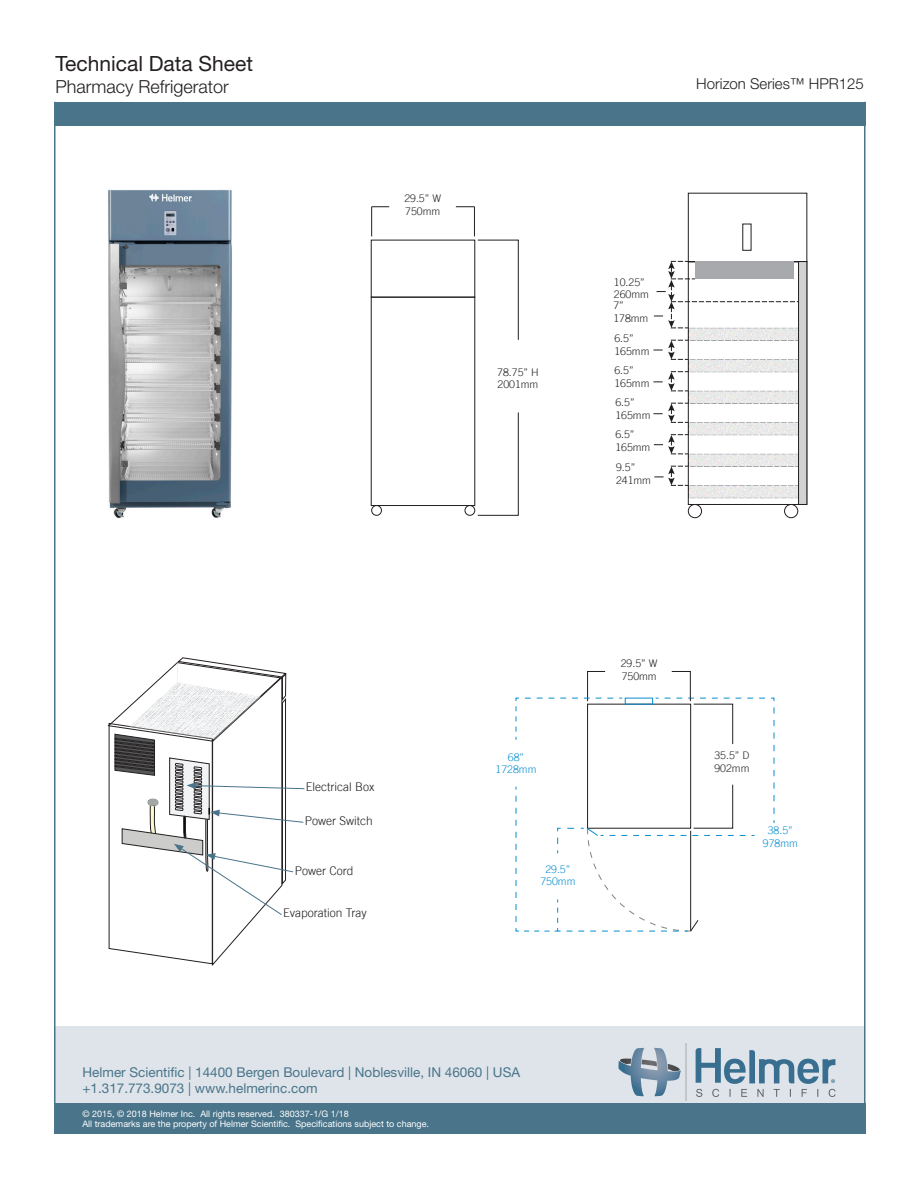
<style>
.page{position:relative;width:918px;height:1188px;background:#fff}
.page>*{position:absolute;margin:0;border:0;box-sizing:border-box;transform-origin:0 0}
.Title_1_Page2{font:21px "Helvetica Neue LT Std";color:#231f20}
.Sub-Title_2{font:300 18px "Helvetica Neue LT Std";color:#231f20}
.Sub-Title_4{font:300 15px "Helvetica Neue LT Std";color:#231f20}
.Footer_Address{font:13.5px "Helvetica Neue LT Std";color:#49748a}
.t1{font:300 12px "Trade Gothic";color:#231f20}
.t2{font:300 10.5px "Trade Gothic";color:#231f20}
.t3{font:300 10.5px "Trade Gothic";color:#088ecf}
.Footer_Legal{font:9px "Helvetica Neue LT Std";color:#fff}
</style>
<div class="page">
<svg style="left:516px;top:671px;width:259px;height:261px"></svg>
<div style="left:54px;top:1027px;width:810px;height:78px;background:#dee4ea"></div>
<div style="left:54px;top:1104px;width:812px;height:30px;background:#49748a"></div>
<svg style="left:618px;top:1048px;width:63px;height:48px"></svg>
<svg style="left:696px;top:1048px;width:140px;height:49px"></svg>
<hr style="left:685px;top:1043px;width:2px;height:58px;background:#bcbdbe">
<div style="left:54px;top:102px;width:812px;height:24px;background:#49748a"></div>
<hr style="left:54px;top:102px;width:2px;height:1022px;background:#49758b">
<hr style="left:864px;top:102px;width:2px;height:1022px;background:#49758b">
<img style="left:108px;top:189px;width:124px;height:329px">
<img style="left:687px;top:467px;width:121px;height:32px">
<img style="left:653px;top:436px;width:155px;height:31px">
<img style="left:687px;top:404px;width:121px;height:32px">
<img style="left:653px;top:265px;width:155px;height:139px">
<div style="left:799px;top:262px;width:8px;height:242px;background:#d1d2d4"></div>
<div style="left:798px;top:261px;width:9px;height:244px;border:1px solid #231f20"></div>
<div style="left:688px;top:504px;width:14px;height:14px;border:1px solid #231f20;border-radius:50%"></div>
<div style="left:784px;top:504px;width:14px;height:14px;border:1px solid #231f20;border-radius:50%"></div>
<div style="left:371px;top:505px;width:11px;height:11px;border:1px solid #231f20;border-radius:50%"></div>
<div style="left:465px;top:505px;width:10px;height:11px;border:1px solid #231f20;border-radius:50%"></div>
<div style="left:371px;top:297px;width:104px;height:209px;border:1px solid #231f20"></div>
<svg style="left:477px;top:412px;width:42px;height:104px"></svg>
<svg style="left:456px;top:206px;width:63px;height:134px"></svg>
<svg style="left:371px;top:206px;width:18px;height:30px"></svg>
<svg style="left:107px;top:657px;width:198px;height:309px"></svg>
<svg style="left:654px;top:466px;width:34px;height:20px"></svg>
<svg style="left:654px;top:434px;width:34px;height:20px"></svg>
<svg style="left:653px;top:403px;width:35px;height:20px"></svg>
<svg style="left:653px;top:371px;width:35px;height:20px"></svg>
<svg style="left:653px;top:340px;width:35px;height:20px"></svg>
<svg style="left:654px;top:261px;width:145px;height:67px"></svg>
<p class="Title_1_Page2" style="left:56px;top:51px;width:199px">Technical Data Sheet</p>
<p class="Sub-Title_2" style="left:56px;top:75px;width:175px">Pharmacy Refrigerator</p>
<p class="Sub-Title_4" style="left:696px;top:74px;width:169px">Horizon Series™ HPR125</p>
<p class="t2" style="left:404px;top:192px;width:38px">29.5” W</p>
<p class="t2" style="left:405px;top:205px;width:37px">750mm</p>
<p class="t2" style="left:497px;top:366px;width:43px">78.75” H</p>
<p class="t2" style="left:498px;top:378px;width:42px">2001mm</p>
<p class="t2" style="left:614px;top:276px;width:32px">10.25”</p>
<p class="t2" style="left:614px;top:289px;width:37px">260mm</p>
<p class="t2" style="left:613px;top:299px;width:12px">7”</p>
<p class="t2" style="left:613px;top:312px;width:37px">178mm</p>
<p class="t2" style="left:614px;top:332px;width:21px">6.5”</p>
<p class="t2" style="left:614px;top:345px;width:37px">165mm</p>
<p class="t2" style="left:614px;top:364px;width:21px">6.5”</p>
<p class="t2" style="left:614px;top:377px;width:37px">165mm</p>
<p class="t2" style="left:615px;top:396px;width:21px">6.5”</p>
<p class="t2" style="left:615px;top:409px;width:37px">165mm</p>
<p class="t2" style="left:615px;top:428px;width:21px">6.5”</p>
<p class="t2" style="left:615px;top:441px;width:37px">165mm</p>
<p class="t2" style="left:616px;top:461px;width:21px">9.5”</p>
<p class="t2" style="left:616px;top:474px;width:37px">241mm</p>
<p class="t1" style="left:306px;top:780px;width:70px">Electrical Box</p>
<p class="t1" style="left:305px;top:813px;width:70px">Power Switch</p>
<p class="t1" style="left:295px;top:863px;width:60px">Power Cord</p>
<p class="t1" style="left:283px;top:905px;width:85px">Evaporation Tray</p>
<p class="t3" style="left:508px;top:751px;width:18px">68”</p>
<p class="t3" style="left:496px;top:763px;width:42px">1728mm</p>
<p class="t3" style="left:545px;top:863px;width:27px">29.5”</p>
<p class="t3" style="left:540px;top:875px;width:37px">750mm</p>
<p class="t2" style="left:621px;top:657px;width:38px">29.5” W</p>
<p class="t2" style="left:622px;top:670px;width:37px">750mm</p>
<p class="t2" style="left:714px;top:749px;width:37px">35.5” D</p>
<p class="t2" style="left:714px;top:762px;width:37px">902mm</p>
<p class="t3" style="left:768px;top:824px;width:27px">38.5”</p>
<p class="t3" style="left:763px;top:837px;width:37px">978mm</p>
<p class="Footer_Address" style="left:82px;top:1064px;width:439px">Helmer Scientific | 14400 Bergen Boulevard | Noblesville, IN 46060 | USA</p>
<p class="Footer_Address" style="left:82px;top:1081px;width:237px">+1.317.773.9073 | www.helmerinc.com</p>
<p class="Footer_Legal" style="left:83px;top:1108px;width:268px">© 2015, © 2018 Helmer Inc. All rights reserved. 380337-1/G 1/18</p>
<p class="Footer_Legal" style="left:83px;top:1119px;width:348px">All trademarks are the property of Helmer Scientific. Specifications subject to change.</p>
</div>
